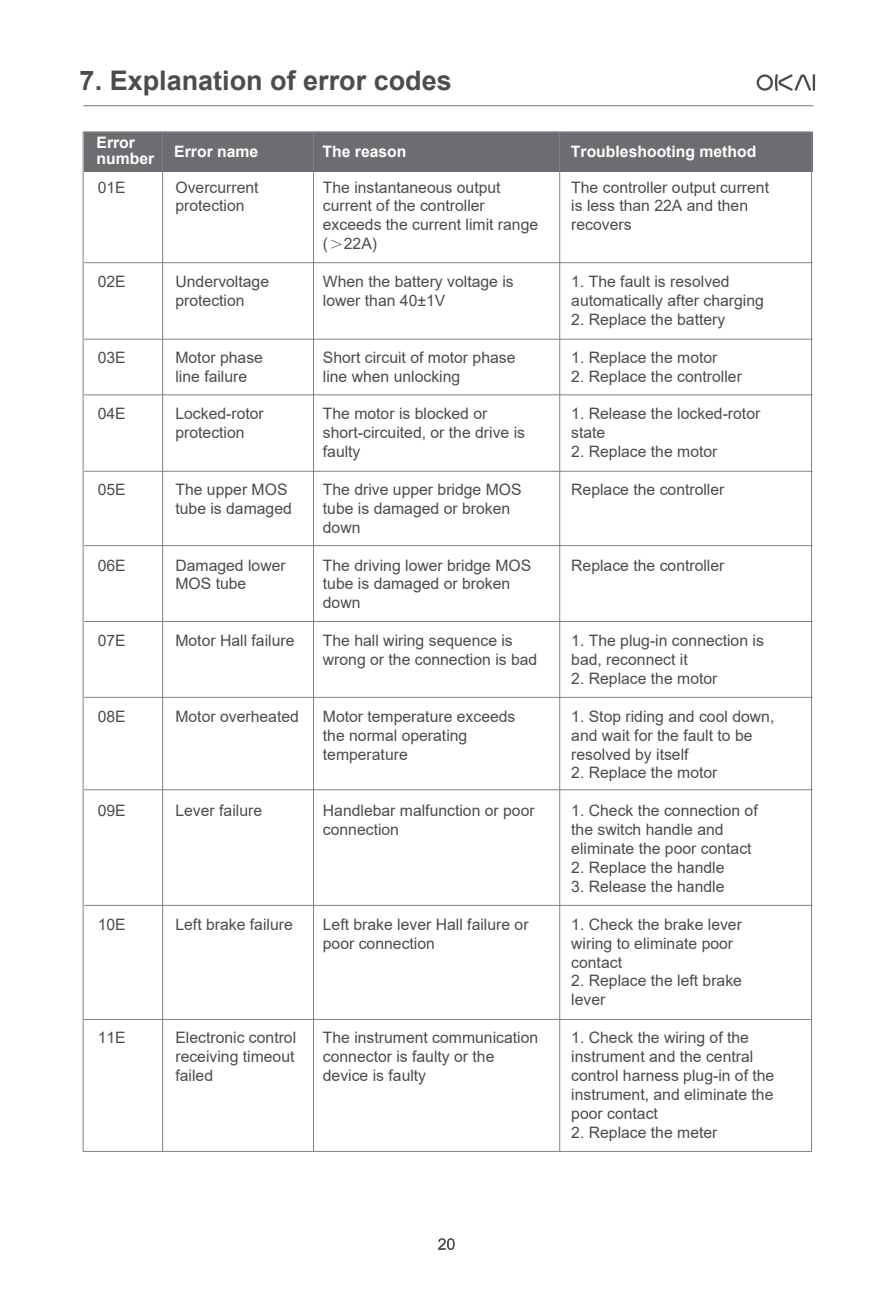
<style>
.page{position:relative;width:893px;height:1314px;background:#fff}
.page>*{position:absolute;margin:0;border:0;box-sizing:border-box;transform-origin:0 0}
.t1{font:700 27px "Arial";color:#4b4c4d}
.t2{font:15.75px/18.9px "Arial";color:#4b4c4d}
.t3{font:700 15.75px/15.8px "Arial";color:#fff}
.s1{font-family:"Adobe Song Std";font-weight:300}
</style>
<div class="page">
<svg style="left:757px;top:74px;width:58px;height:17px"></svg>
<hr style="left:83px;top:105px;width:730px;height:1px;background:#808285">
<div style="left:84px;top:132px;width:729px;height:39px;background:#6c6d70"></div>
<hr style="left:162px;top:132px;width:1px;height:1019px;background:#808285">
<hr style="left:559px;top:132px;width:1px;height:1019px;background:#808285">
<hr style="left:313px;top:132px;width:1px;height:1019px;background:#808285">
<hr style="left:84px;top:262px;width:729px;height:1px;background:#808285">
<hr style="left:84px;top:339px;width:729px;height:1px;background:#808285">
<hr style="left:84px;top:621px;width:729px;height:1px;background:#808285">
<hr style="left:84px;top:394px;width:729px;height:1px;background:#808285">
<hr style="left:84px;top:545px;width:729px;height:1px;background:#808285">
<hr style="left:84px;top:471px;width:729px;height:1px;background:#808285">
<hr style="left:84px;top:905px;width:729px;height:1px;background:#808285">
<hr style="left:84px;top:697px;width:729px;height:1px;background:#808285">
<hr style="left:84px;top:789px;width:729px;height:1px;background:#808285">
<hr style="left:83px;top:1019px;width:728px;height:1px;background:#808285">
<svg style="left:438px;top:1238px;width:16px;height:12px"></svg>
<h1 class="t1" style="left:80px;top:62px;width:374px">7. Explanation of error codes</h1>
<p class="t3" style="left:97px;top:135px;width:59px">Error number</p>
<p class="t3" style="left:174px;top:144px;width:86px">Error name</p>
<p class="t3" style="left:323px;top:144px;width:86px">The reason</p>
<p class="t3" style="left:571px;top:144px;width:187px">Troubleshooting method</p>
<p class="t2" style="left:98px;top:177px;width:30px">01E</p>
<p class="t2" style="left:98px;top:272px;width:30px">02E</p>
<p class="t2" style="left:98px;top:348px;width:30px">03E</p>
<p class="t2" style="left:98px;top:404px;width:30px">04E</p>
<p class="t2" style="left:98px;top:480px;width:30px">05E</p>
<p class="t2" style="left:98px;top:555px;width:30px">06E</p>
<p class="t2" style="left:98px;top:631px;width:30px">07E</p>
<p class="t2" style="left:98px;top:707px;width:30px">08E</p>
<p class="t2" style="left:98px;top:801px;width:30px">09E</p>
<p class="t2" style="left:98px;top:915px;width:30px">10E</p>
<p class="t2" style="left:98px;top:1028px;width:30px">11E</p>
<p class="t2" style="left:175px;top:177px;width:85px">Overcurrent protection</p>
<p class="t2" style="left:175px;top:272px;width:95px">Undervoltage protection</p>
<p class="t2" style="left:175px;top:348px;width:89px">Motor phase line failure</p>
<p class="t2" style="left:175px;top:404px;width:90px">Locked-rotor protection</p>
<p class="t2" style="left:175px;top:480px;width:118px">The upper MOS tube is damaged</p>
<p class="t2" style="left:175px;top:555px;width:112px">Damaged lower<br>MOS tube</p>
<p class="t2" style="left:175px;top:631px;width:121px">Motor Hall failure</p>
<p class="t2" style="left:175px;top:707px;width:125px">Motor overheated</p>
<p class="t2" style="left:175px;top:801px;width:88px">Lever failure</p>
<p class="t2" style="left:323px;top:177px;width:217px">The instantaneous output current of the controller exceeds the current limit range (<span class="s1">＞</span>22A)</p>
<p class="t2" style="left:323px;top:272px;width:192px">When the battery voltage is lower than 40±1V</p>
<p class="t2" style="left:323px;top:348px;width:194px">Short circuit of motor phase line when unlocking</p>
<p class="t2" style="left:323px;top:404px;width:204px">The motor is blocked or short-circuited, or the drive is faulty</p>
<p class="t2" style="left:323px;top:480px;width:200px">The drive upper bridge MOS tube is damaged or broken down</p>
<p class="t2" style="left:323px;top:555px;width:210px">The driving lower bridge MOS tube is damaged or broken down</p>
<p class="t2" style="left:323px;top:631px;width:216px">The hall wiring sequence is wrong or the connection is bad</p>
<p class="t2" style="left:323px;top:707px;width:194px">Motor temperature exceeds the normal operating temperature</p>
<p class="t2" style="left:323px;top:801px;width:213px">Handlebar malfunction or poor connection</p>
<p class="t2" style="left:175px;top:915px;width:119px">Left brake failure</p>
<p class="t2" style="left:323px;top:915px;width:207px">Left brake lever Hall failure or poor connection</p>
<p class="t2" style="left:175px;top:1028px;width:122px;text-align:justify">Electronic control receiving timeout failed</p>
<p class="t2" style="left:323px;top:1028px;width:217px">The instrument communication connector is faulty or the device is faulty</p>
<p class="t2" style="left:571px;top:177px;width:199px">The controller output current is less than 22A and then recovers</p>
<p class="t2" style="left:571px;top:272px;width:194px">1. The fault is resolved automatically after charging</p>
<p class="t2" style="left:571px;top:310px;width:156px">2. Replace the battery</p>
<p class="t2" style="left:571px;top:348px;width:148px">1. Replace the motor</p>
<p class="t2" style="left:571px;top:366px;width:172px">2. Replace the controller</p>
<p class="t2" style="left:571px;top:404px;width:191px">1. Release the locked-rotor state</p>
<p class="t2" style="left:571px;top:442px;width:148px">2. Replace the motor</p>
<p class="t2" style="left:571px;top:480px;width:155px">Replace the controller</p>
<p class="t2" style="left:571px;top:555px;width:155px">Replace the controller</p>
<p class="t2" style="left:571px;top:631px;width:194px">1. The plug-in connection is bad, reconnect it</p>
<p class="t2" style="left:571px;top:669px;width:148px">2. Replace the motor</p>
<p class="t2" style="left:571px;top:707px;width:205px">1. Stop riding and cool down, and wait for the fault to be resolved by itself</p>
<p class="t2" style="left:571px;top:763px;width:148px">2. Replace the motor</p>
<p class="t2" style="left:571px;top:801px;width:188px">1. Check the connection of the switch handle and eliminate the poor contact</p>
<p class="t2" style="left:571px;top:858px;width:155px">2. Replace the handle</p>
<p class="t2" style="left:571px;top:877px;width:155px">3. Release the handle</p>
<p class="t2" style="left:571px;top:915px;width:172px">1. Check the brake lever wiring to eliminate poor contact</p>
<p class="t2" style="left:571px;top:971px;width:172px">2. Replace the left brake lever</p>
<p class="t2" style="left:571px;top:1028px;width:205px">1. Check the wiring of the instrument and the central control harness plug-in of the instrument, and eliminate the poor contact</p>
<p class="t2" style="left:571px;top:1122px;width:148px">2. Replace the meter</p>
</div>
